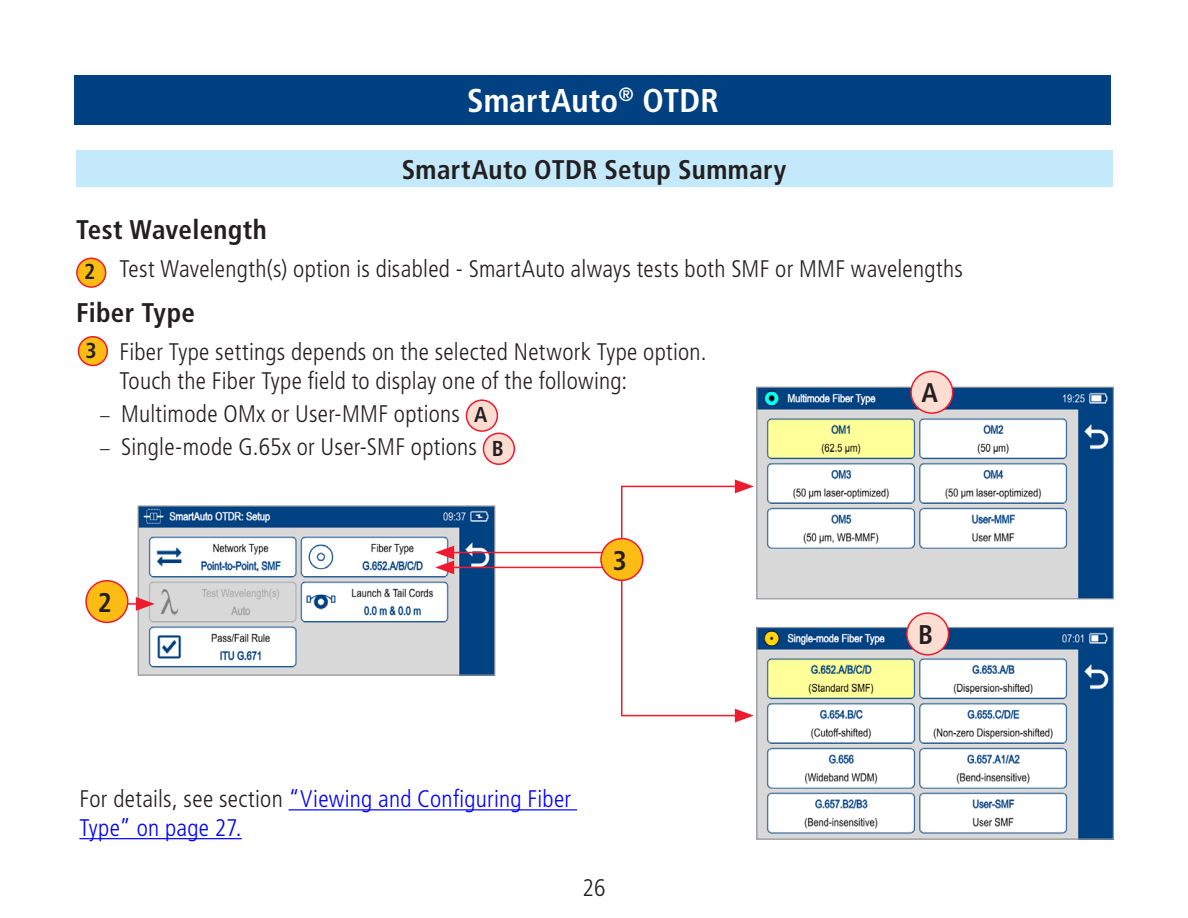
<style>
.page{position:relative;width:1188px;height:918px;background:#fff}
.page>*{position:absolute;margin:0;border:0;box-sizing:border-box;transform-origin:0 0}
.QRG_Title_White_No_T{font:700 condensed 33px "Frutiger LT Std";letter-spacing:.005em;color:#fff}
.QRG_Head_9pt_No_TOC{font:700 condensed 27px "Frutiger LT Std";letter-spacing:.015em;color:#231f20}
.QRG_Head_9pt_Left{font:700 condensed 27px "Frutiger LT Std";letter-spacing:.01em;color:#231f20}
.QRG_Callout_CIRCLE{font:700 condensed 27px "Frutiger LT Std";color:#231f20}
.t1{font:300 condensed 24px/28.8px "Frutiger LT Std";letter-spacing:.01em;color:#231f20}
.QRG_Body{font:300 condensed 24px/28.8px "Frutiger LT Std";letter-spacing:.01em;color:#00f}
.QRG_Callout_CIRCLE_i{font:700 condensed 21.6px "Frutiger LT Std";color:#231f20}
.s1{font-size:19.2px}
.s2{color:#231f20}
</style>
<div class="page">
<div style="left:466px;top:400px;width:31px;height:31px;background:#fdddd1;border-radius:50%"></div>
<div style="left:466px;top:399px;width:32px;height:33px;border:2px solid #ee1a2e;border-radius:50%"></div>
<div style="left:483px;top:433px;width:31px;height:31px;background:#fdddd1;border-radius:50%"></div>
<div style="left:483px;top:433px;width:32px;height:32px;border:2px solid #ee1a2e;border-radius:50%"></div>
<div style="left:77px;top:258px;width:29px;height:29px;background:#fdbc13;border-radius:50%"></div>
<div style="left:76px;top:258px;width:30px;height:30px;border:2px solid #ee1a2e;border-radius:50%"></div>
<div style="left:79px;top:337px;width:28px;height:28px;background:#fdbc13;border-radius:50%"></div>
<div style="left:78px;top:336px;width:30px;height:30px;border:2px solid #ee1a2e;border-radius:50%"></div>
<div style="left:75px;top:75px;width:1036px;height:50px;background:#014081"></div>
<img style="left:758px;top:629px;width:354px;height:209px">
<div style="left:756px;top:627px;width:358px;height:213px;border:1px solid #939598"></div>
<img style="left:140px;top:507px;width:308px;height:167px">
<div style="left:138px;top:505px;width:357px;height:171px;border:1px solid #939598"></div>
<hr style="left:102px;top:603px;width:39px;height:2px;background:#ee1a2e">
<svg style="left:136px;top:597px;width:19px;height:14px"></svg>
<div style="left:86px;top:581px;width:42px;height:41px;background:#fdbc13;border-radius:50%"></div>
<div style="left:85px;top:580px;width:44px;height:43px;border:2px solid #ee1a2e;border-radius:50%"></div>
<img style="left:758px;top:389px;width:354px;height:208px">
<div style="left:756px;top:387px;width:358px;height:212px;border:1px solid #939598"></div>
<div style="left:911px;top:371px;width:42px;height:42px;background:#fdddd1;border-radius:50%"></div>
<div style="left:910px;top:371px;width:43px;height:43px;border:2px solid #ee1a2e;border-radius:50%"></div>
<div style="left:907px;top:613px;width:42px;height:42px;background:#fdddd1;border-radius:50%"></div>
<div style="left:906px;top:612px;width:43px;height:44px;border:2px solid #ee1a2e;border-radius:50%"></div>
<div style="left:76px;top:150px;width:1036px;height:37px;background:#c3e9fa"></div>
<svg style="left:448px;top:574px;width:288px;height:143px"></svg>
<svg style="left:735px;top:709px;width:19px;height:14px"></svg>
<svg style="left:435px;top:480px;width:319px;height:94px"></svg>
<hr style="left:289px;top:809px;width:288px;height:1px;background:#00f">
<hr style="left:79px;top:838px;width:163px;height:1px;background:#00f">
<div style="left:601px;top:539px;width:42px;height:41px;background:#fdbc13;border-radius:50%"></div>
<div style="left:600px;top:538px;width:43px;height:43px;border:2px solid #ee1a2e;border-radius:50%"></div>
<p class="QRG_Title_White_No_T" style="left:467px;top:81px;width:253px">SmartAuto<sup>®</sup> OTDR</p>
<p class="QRG_Head_9pt_No_TOC" style="left:402px;top:153px;width:386px">SmartAuto OTDR Setup Summary</p>
<p class="QRG_Head_9pt_Left" style="left:76px;top:214px;width:192px">Test Wavelength</p>
<p class="t1" style="left:82px;top:255px;width:882px">1 Test Wavelength(s) option is disabled - SmartAuto always tests both SMF or MMF wavelengths</p>
<p class="QRG_Head_9pt_Left" style="left:76px;top:297px;width:120px">Fiber Type</p>
<p class="t1" style="left:119px;top:337px;width:585px;text-indent:-37px">2 Fiber Type settings depends on the selected Network Type option.<br>Touch the Fiber Type field to display one of the following:</p>
<p class="t1" style="left:100px;top:399px;width:361px"><span class="s1">–</span> Multimode OMx or User-MMF options</p>
<p class="QRG_Callout_CIRCLE_i" style="left:474px;top:402px;width:15px">A</p>
<p class="t1" style="left:100px;top:432px;width:378px"><span class="s1">–</span> Single-mode G.65x or User-SMF options</p>
<p class="QRG_Callout_CIRCLE_i" style="left:492px;top:435px;width:14px">B</p>
<p class="QRG_Callout_CIRCLE_i" style="left:84px;top:259px;width:13px">2</p>
<p class="QRG_Callout_CIRCLE_i" style="left:86px;top:338px;width:13px">3</p>
<p class="QRG_Callout_CIRCLE" style="left:922px;top:377px;width:18px">A</p>
<p class="QRG_Callout_CIRCLE" style="left:98px;top:586px;width:16px">2</p>
<p class="QRG_Callout_CIRCLE" style="left:613px;top:544px;width:16px">3</p>
<p class="QRG_Body" style="left:79px;top:785px;width:493px"><span class="s2">For details, see section</span> “Viewing and Configuring Fiber<br>Type” on page 27.</p>
<p class="t1" style="left:582px;top:874px;width:25px">26</p>
<p class="QRG_Callout_CIRCLE" style="left:918px;top:619px;width:17px">B</p>
</div>
